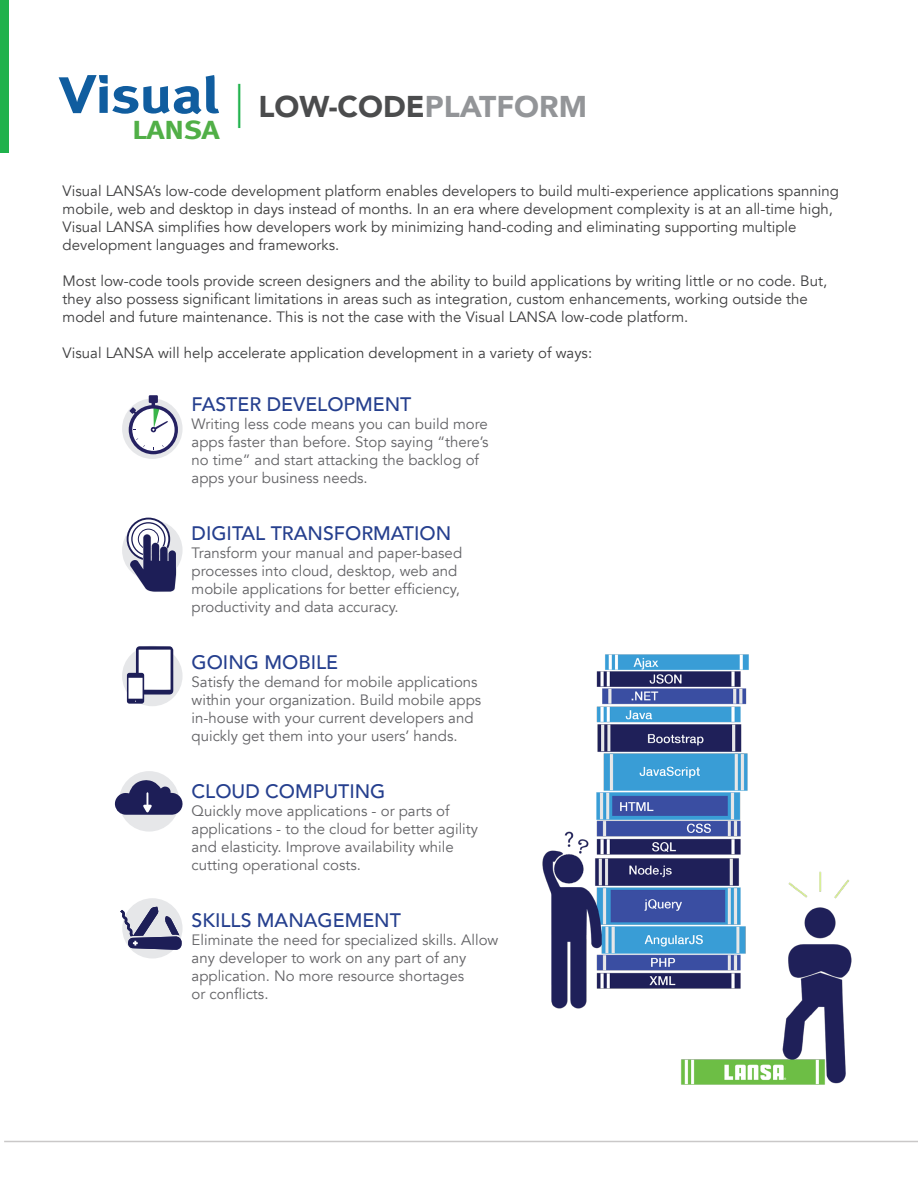
<style>
.page{position:relative;width:918px;height:1188px;background:#fff}
.page>*{position:absolute;margin:0;border:0;box-sizing:border-box;transform-origin:0 0}
.t1{font:900 30px "Avenir";color:#4b4c4d}
.t2{font:700 26.1px "Meta";letter-spacing:-.01em;color:#51af47;scale:1.2 1}
.t3{font:500 19.5px "Avenir";color:#253f8e}
.t4{font:15px/18px "Avenir";color:#636366}
.t5{font:15px/18px "Avenir";color:#3e3e3f}
.s1{font-weight:300;font-size:44.1px;color:#20b24c}
.s2{color:#939598}
</style>
<div class="page">
<div style="left:0;top:0;width:8px;height:153px;background:#20b24c"></div>
<div style="left:119px;top:771px;width:60px;height:61px;background:#e6e7e9;border-radius:50%"></div>
<svg style="left:114px;top:780px;width:69px;height:35px"></svg>
<svg style="left:122px;top:646px;width:61px;height:60px"></svg>
<svg style="left:127px;top:646px;width:46px;height:58px"></svg>
<svg style="left:122px;top:520px;width:61px;height:61px"></svg>
<div style="left:122px;top:398px;width:61px;height:61px;background:#e6e7e9;border-radius:50%"></div>
<svg style="left:129px;top:395px;width:49px;height:59px"></svg>
<div style="left:122px;top:898px;width:61px;height:61px;background:#e6e7e9;border-radius:50%"></div>
<svg style="left:120px;top:907px;width:62px;height:43px"></svg>
<svg style="left:59px;top:75px;width:160px;height:39px"></svg>
<svg style="left:128px;top:519px;width:41px;height:41px"></svg>
<div style="left:127px;top:518px;width:43px;height:43px;border:2px solid #1d1e57;border-radius:50%"></div>
<svg style="left:132px;top:523px;width:33px;height:32px"></svg>
<div style="left:131px;top:522px;width:35px;height:34px;border:1px solid #1d1e57;border-radius:50%"></div>
<svg style="left:138px;top:529px;width:21px;height:20px"></svg>
<div style="left:138px;top:529px;width:21px;height:20px;border:1px solid #1d1e57;border-radius:50%"></div>
<svg style="left:129px;top:534px;width:48px;height:58px"></svg>
<hr style="left:4px;top:1141px;width:914px;height:1px;background:#cac8c8">
<img style="left:542px;top:654px;width:310px;height:431px">
<p class="t2" style="left:132px;top:114px;width:74px">LANSA</p>
<p class="t1" style="left:234px;top:80px;width:354px"><span class="s1">|</span> LOW-CODE<span class="s2">PLATFORM</span></p>
<p class="t5" style="left:63px;top:183px;width:778px">Visual LANSA’s low-code development platform enables developers to build multi-experience applications spanning mobile, web and desktop in days instead of months. In an era where development complexity is at an all-time high, Visual LANSA simplifies how developers work by minimizing hand-coding and eliminating supporting multiple development languages and frameworks.</p>
<p class="t5" style="left:63px;top:273px;width:766px">Most low-code tools provide screen designers and the ability to build applications by writing little or no code. But, they also possess significant limitations in areas such as integration, custom enhancements, working outside the model and future maintenance. This is not the case with the Visual LANSA low-code platform.</p>
<p class="t5" style="left:63px;top:345px;width:531px">Visual LANSA will help accelerate application development in a variety of ways:</p>
<p class="t3" style="left:192px;top:387px;width:221px">FASTER DEVELOPMENT</p>
<p class="t4" style="left:192px;top:415px;width:298px">Writing less code means you can build more apps faster than before. Stop saying “there’s no time” and start attacking the backlog of apps your business needs.</p>
<p class="t3" style="left:192px;top:516px;width:261px">DIGITAL TRANSFORMATION</p>
<p class="t4" style="left:192px;top:544px;width:272px">Transform your manual and paper-based processes into cloud, desktop, web and mobile applications for better efficiency, productivity and data accuracy.</p>
<p class="t3" style="left:192px;top:645px;width:148px">GOING MOBILE</p>
<p class="t4" style="left:192px;top:673px;width:291px">Satisfy the demand for mobile applications within your organization. Build mobile apps in-house with your current developers and quickly get them into your users’ hands.</p>
<p class="t3" style="left:192px;top:774px;width:195px">CLOUD COMPUTING</p>
<p class="t4" style="left:192px;top:802px;width:288px">Quickly move applications - or parts of applications - to the cloud for better agility and elasticity. Improve availability while cutting operational costs.</p>
<p class="t3" style="left:192px;top:903px;width:211px">SKILLS MANAGEMENT</p>
<p class="t4" style="left:192px;top:931px;width:308px">Eliminate the need for specialized skills. Allow any developer to work on any part of any application. No more resource shortages<br>or conflicts.</p>
</div>
